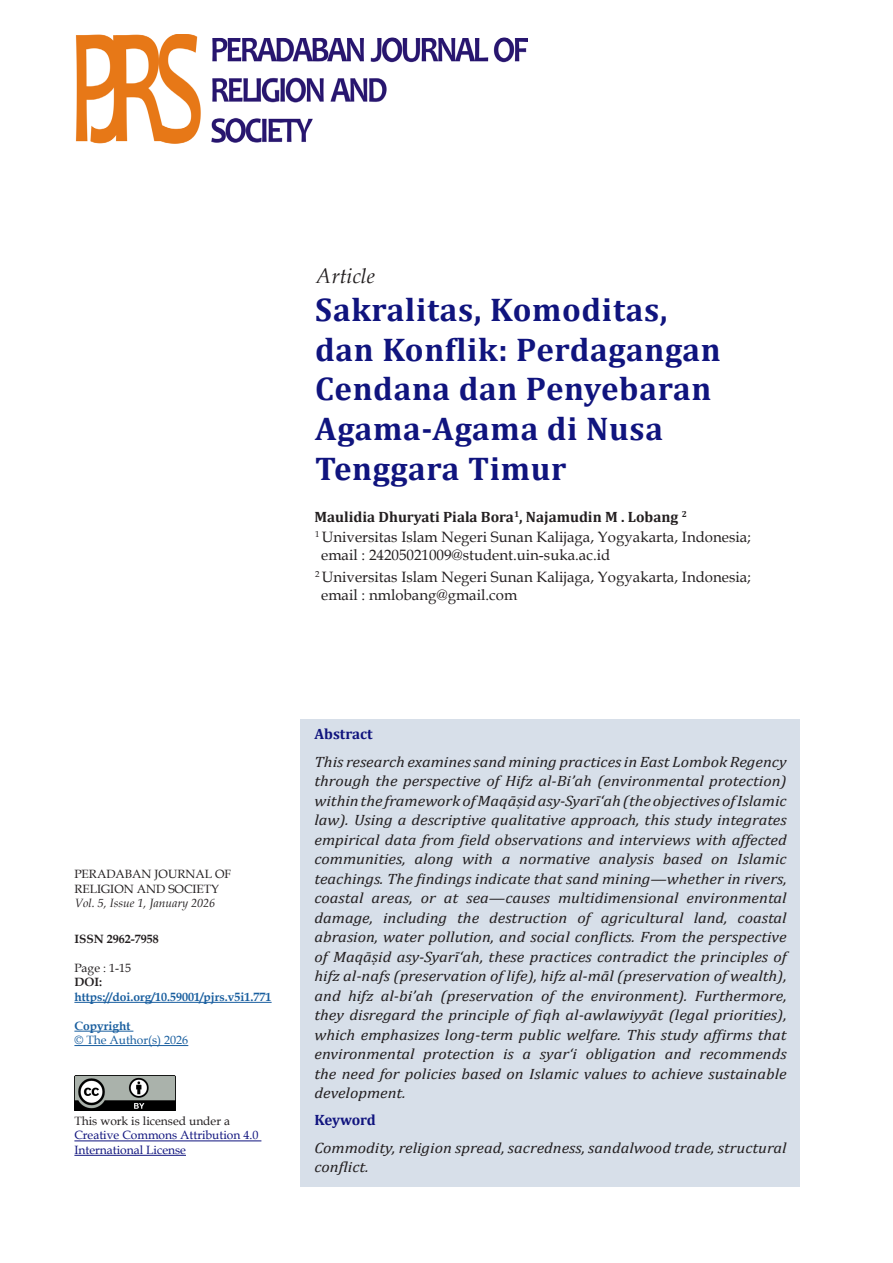
<style>
.page{position:relative;width:893px;height:1263px;background:#fff}
.page>*{position:absolute;margin:0;border:0;box-sizing:border-box;transform-origin:0 0}
.Judul{font:700 33px/39.6px "Cambria";letter-spacing:.02em;color:#10147e}
.t1{font:italic 21px "Book Antiqua";color:#231f20}
.abstrak{font:italic 15px/19.5px "Cambria";color:#231f20;text-align:justify;scale:1.1 1}
.Depan_afiliasi{font:15px/18px "Book Antiqua";color:#231f20}
.t2{font:700 15px "Cambria";color:#231f20}
.Judul_Abstrak{font:700 15px "Cambria";color:#10147e}
.t3{font:12px/14.4px "Book Antiqua";color:#10147e}
.t4{font:700 12px "Book Antiqua";color:#175d9e}
.t5{font:12px/14.4px "Book Antiqua";color:#231f20}
.t6{font:italic 12px "Book Antiqua";color:#231f20}
.t7{font:700 12px "Book Antiqua";color:#231f20}
.t8{font:12px "Book Antiqua";color:#175d9e}
.s1{color:#231f20}
</style>
<div class="page">
<div style="left:300px;top:719px;width:500px;height:467px;background:#d7dfe9"></div>
<img style="left:75px;top:35px;width:452px;height:109px">
<hr style="left:74px;top:1002px;width:198px;height:1px;background:#175d9e">
<hr style="left:74px;top:1031px;width:59px;height:1px;background:#175d9e">
<hr style="left:74px;top:1045px;width:114px;height:1px;background:#175d9e">
<hr style="left:74px;top:1140px;width:187px;height:1px;background:#10147e">
<hr style="left:74px;top:1155px;width:112px;height:1px;background:#10147e">
<img style="left:74px;top:1075px;width:101px;height:35px">
<p class="t1" style="left:316px;top:261px;width:60px">Article</p>
<p class="Judul" style="left:315px;top:289px;width:407px">Sakralitas, Komoditas, dan Konflik: Perdagangan<br>Cendana dan Penyebaran<br>Agama-Agama di Nusa<br>Tenggara Timur</p>
<p class="t2" style="left:314px;top:506px;width:374px">Maulidia Dhuryati Piala Bora<sup>1</sup>, Najamudin M . Lobang <sup>2</sup></p>
<p class="Depan_afiliasi" style="left:321px;top:528px;width:431px;text-indent:-6px"><sup>1</sup> Universitas Islam Negeri Sunan Kalijaga, Yogyakarta, Indonesia; email : 24205021009@student.uin-suka.ac.id</p>
<p class="Depan_afiliasi" style="left:321px;top:568px;width:431px;text-indent:-6px"><sup>2</sup> Universitas Islam Negeri Sunan Kalijaga, Yogyakarta, Indonesia; email : nmlobang@gmail.com</p>
<p class="t5" style="left:74px;top:867px;width:158px">PERADABAN JOURNAL OF<br>RELIGION AND SOCIETY</p>
<p class="t6" style="left:74px;top:895px;width:142px">Vol. 5, Issue 1, January 2026</p>
<p class="t7" style="left:74px;top:931px;width:86px">ISSN 2962-7958</p>
<p class="t5" style="left:74px;top:960px;width:58px">Page : 1-15</p>
<p class="t7" style="left:74px;top:974px;width:29px">DOI:</p>
<p class="t4" style="left:74px;top:988px;width:199px">https://doi.org/10.59001/pjrs.v5i1.771</p>
<p class="t4" style="left:74px;top:1017px;width:58px">Copyright</p>
<p class="t8" style="left:74px;top:1031px;width:115px">© The Author(s) 2026</p>
<p class="t3" style="left:74px;top:1113px;width:186px"><span class="s1">This work is licensed under a<br></span>Creative Commons Attribution 4.0<br>International License</p>
<p class="Judul_Abstrak" style="left:314px;top:723px;width:60px">Abstract</p>
<p class="abstrak" style="left:314px;top:751px;width:431px">This research examines sand mining practices in East Lombok Regency through the perspective of Hifz al-Bi’ah (environmental protection) within the framework of Maqāṣid asy-Syarī‘ah (the objectives of Islamic law). Using a descriptive qualitative approach, this study integrates empirical data from field observations and interviews with affected communities, along with a normative analysis based on Islamic teachings. The findings indicate that sand mining—whether in rivers, coastal areas, or at sea—causes multidimensional environmental damage, including the destruction of agricultural land, coastal abrasion, water pollution, and social conflicts. From the perspective of Maqāṣid asy-Syarī‘ah, these practices contradict the principles of hifz al-nafs (preservation of life), hifz al-māl (preservation of wealth), and hifz al-bi’ah (preservation of the environment). Furthermore, they disregard the principle of fiqh al-awlawiyyāt (legal priorities), which emphasizes long-term public welfare. This study affirms that environmental protection is a syar‘i obligation and recommends the need for policies based on Islamic values to achieve sustainable development.</p>
<p class="Judul_Abstrak" style="left:314px;top:1109px;width:63px">Keyword</p>
<p class="abstrak" style="left:314px;top:1137px;width:431px">Commodity, religion spread, sacredness, sandalwood trade, structural conflict.</p>
</div>
